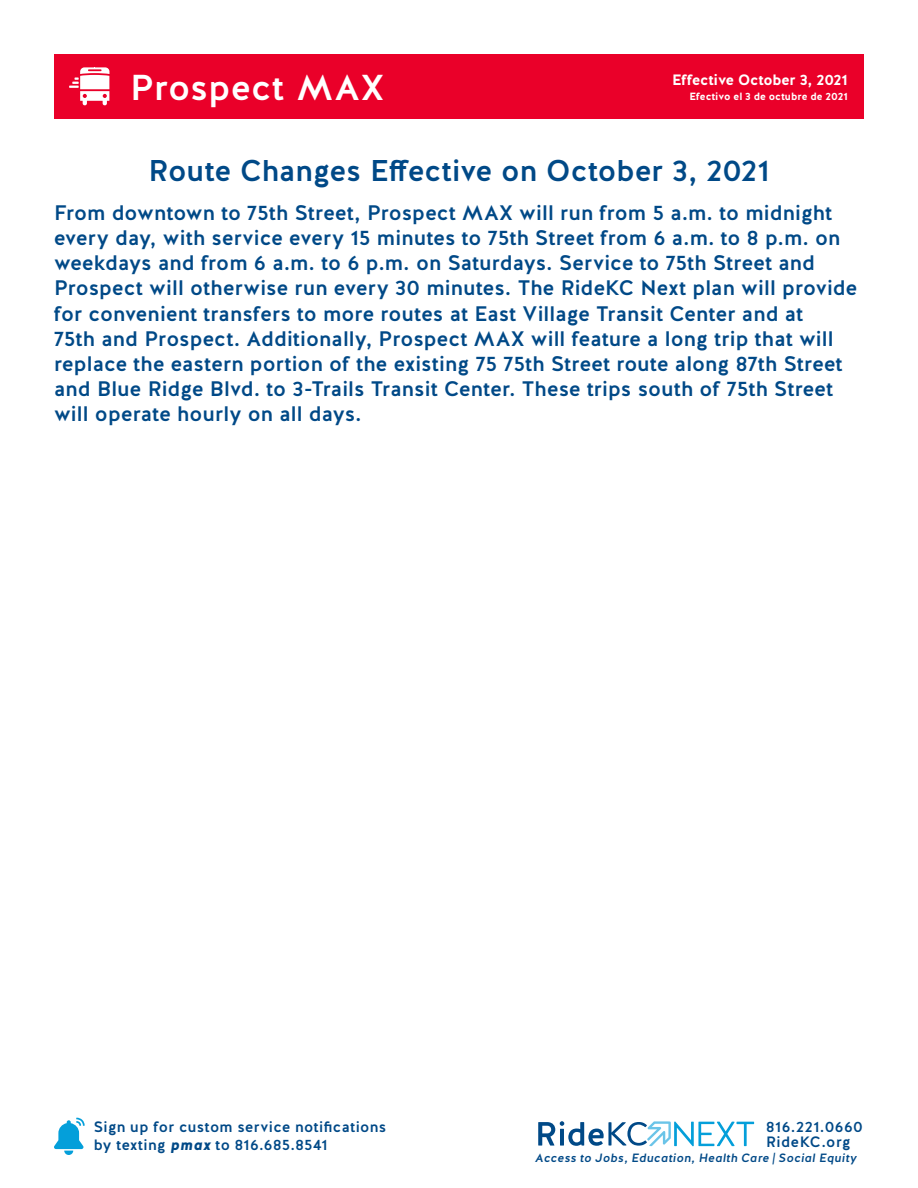
<style>
.page{position:relative;width:918px;height:1188px;background:#fff}
.page>*{position:absolute;margin:0;border:0;box-sizing:border-box;transform-origin:0 0}
.t1{font:500 36px "Halis GR";letter-spacing:.015em;color:#fff}
.t2{font:500 30px "Halis GR";letter-spacing:.005em;color:#004987}
.t3{font:500 21px/25.2px "Halis GR";letter-spacing:.005em;color:#004987}
.t4{font:500 15px/15px "Halis GR";letter-spacing:.025em;color:#004987}
.t5{font:700 15px "Halis GR";letter-spacing:-.01em;color:#fff}
.t6{font:italic 500 12px "Halis GR";letter-spacing:.02em;color:#004987}
.t7{font:700 10.5px "Halis GR";letter-spacing:.005em;color:#fff}
.s1{font-weight:900;font-style:italic}
</style>
<div class="page">
<div style="left:54px;top:54px;width:810px;height:65px;background:#ea0029"></div>
<svg style="left:54px;top:1118px;width:31px;height:37px"></svg>
<svg style="left:69px;top:67px;width:40px;height:39px"></svg>
<svg style="left:538px;top:1121px;width:216px;height:26px"></svg>
<h1 class="t1" style="left:130px;top:64px;width:255px">Prospect MAX</h1>
<p class="t5" style="left:672px;top:70px;width:177px">Effective October 3, 2021</p>
<p class="t7" style="left:689px;top:89px;width:160px">Efectivo el 3 de octubre de 2021</p>
<h2 class="t2" style="left:149px;top:151px;width:622px">Route Changes Effective on October 3, 2021</h2>
<p class="t3" style="left:54px;top:200px;width:805px">From downtown to 75th Street, Prospect MAX will run from 5 a.m. to midnight every day, with service every 15 minutes to 75th Street from 6 a.m. to 8 p.m. on weekdays and from 6 a.m. to 6 p.m. on Saturdays. Service to 75th Street and Prospect will otherwise run every 30 minutes. The RideKC Next plan will provide for convenient transfers to more routes at East Village Transit Center and at<br>75th and Prospect. Additionally, Prospect MAX will feature a long trip that will replace the eastern portion of the existing 75 75th Street route along 87th Street and Blue Ridge Blvd. to 3-Trails Transit Center. These trips south of 75th Street will operate hourly on all days.</p>
<p class="t4" style="left:94px;top:1118px;width:294px;line-height:18px">Sign up for custom service notifications by texting <span class="s1">pmax</span> to 816.685.8541</p>
<p class="t4" style="left:766px;top:1119px;width:98px">816.221.0660<br>RideKC.org</p>
<p class="t6" style="left:535px;top:1151px;width:323px">Access to Jobs, Education, Health Care | Social Equity</p>
</div>
